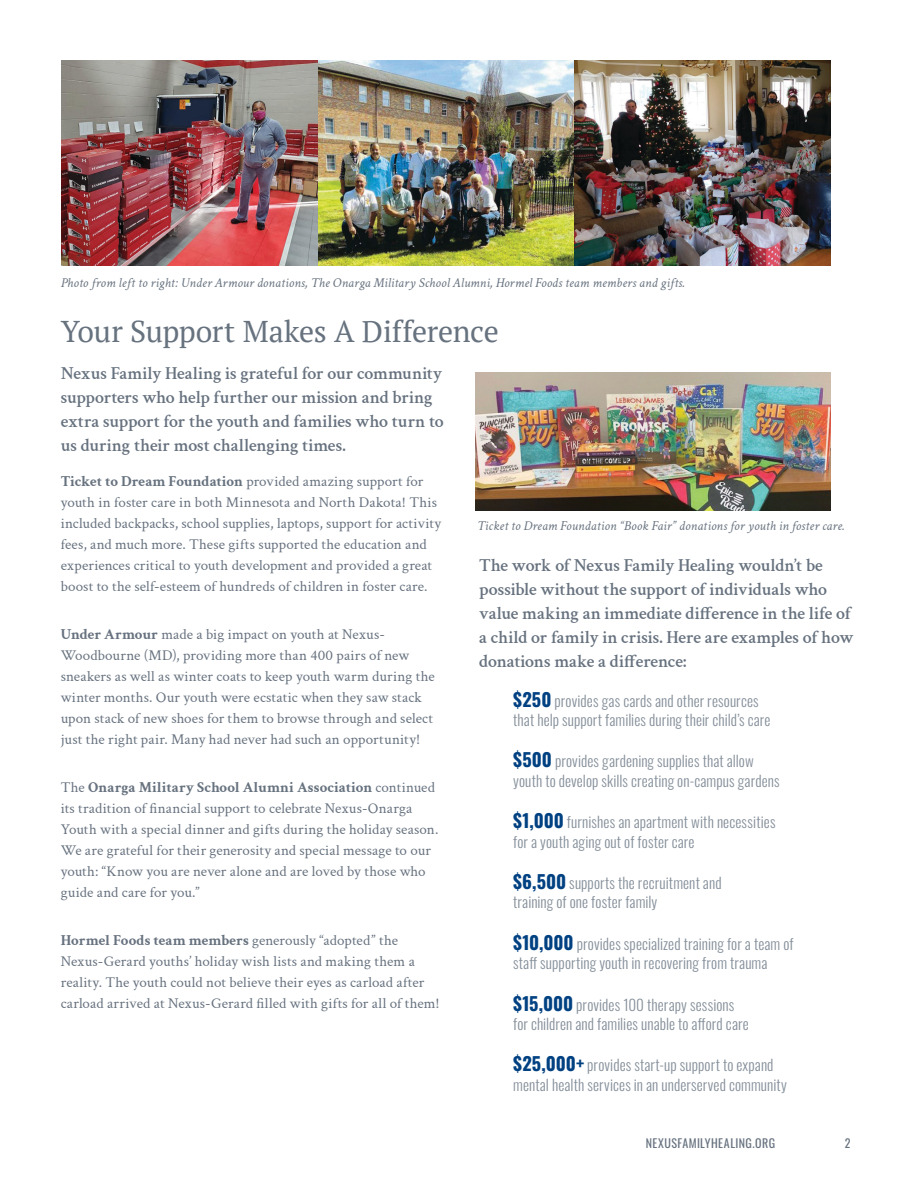
<style>
.page{position:relative;width:918px;height:1188px;background:#fff}
.page>*{position:absolute;margin:0;border:0;box-sizing:border-box;transform-origin:0 0}
.t1{font:30px "PT Serif";letter-spacing:-.015em;color:#67727f}
.t2{font:600 18px/24px "Crimson Text";letter-spacing:-.01em;color:#67727f}
.t3{font:300 15.15px/19.5px "Oswald";letter-spacing:.005em;color:#858f9a}
.t4{font:15px/21px "Crimson Text";letter-spacing:.005em;color:#67727f}
.t5{font:italic 13.5px "Crimson Text";letter-spacing:.005em;color:#67727f}
.t6{font:12px "Oswald";letter-spacing:.035em;color:#67727f}
.s1{font-weight:700}
.s2{font-weight:700;font-size:18.3px;color:#004182}
</style>
<div class="page">
<img style="left:62px;top:60px;width:769px;height:205px">
<img style="left:476px;top:373px;width:354px;height:138px">
<p class="t5" style="left:61px;top:273px;width:626px">Photo from left to right: Under Armour donations, The Onarga Military School Alumni, Hormel Foods team members and gifts.</p>
<h1 class="t1" style="left:61px;top:312px;width:440px">Your Support Makes A Difference</h1>
<p class="t2" style="left:61px;top:360px;width:385px">Nexus Family Healing is grateful for our community supporters who help further our mission and bring extra support for the youth and families who turn to us during their most challenging times.</p>
<p class="t4" style="left:61px;top:470px;width:382px"><span class="s1">Ticket to Dream Foundation</span> provided amazing support for youth in foster care in both Minnesota and North Dakota! This included backpacks, school supplies, laptops, support for activity fees, and much more. These gifts supported the education and experiences critical to youth development and provided a great boost to the self-esteem of hundreds of children in foster care.</p>
<p class="t4" style="left:61px;top:623px;width:376px"><span class="s1">Under Armour</span> made a big impact on youth at Nexus-Woodbourne (MD), providing more than 400 pairs of new sneakers as well as winter coats to keep youth warm during the winter months. Our youth were ecstatic when they saw stack upon stack of new shoes for them to browse through and select just the right pair. Many had never had such an opportunity!</p>
<p class="t4" style="left:61px;top:776px;width:379px">The <span class="s1">Onarga Military School Alumni Association</span> continued its tradition of financial support to celebrate Nexus-Onarga Youth with a special dinner and gifts during the holiday season.<br>We are grateful for their generosity and special message to our youth: “Know you are never alone and are loved by those who guide and care for you.”</p>
<p class="t4" style="left:61px;top:929px;width:380px"><span class="s1">Hormel Foods team members</span> generously “adopted” the Nexus-Gerard youths’ holiday wish lists and making them a reality. The youth could not believe their eyes as carload after carload arrived at Nexus-Gerard filled with gifts for all of them!</p>
<p class="t5" style="left:477px;top:516px;width:369px">Ticket to Dream Foundation “Book Fair” donations for youth in foster care.</p>
<p class="t2" style="left:479px;top:552px;width:376px">The work of Nexus Family Healing wouldn’t be possible without the support of individuals who value making an immediate difference in the life of a child or family in crisis. Here are examples of how donations make a difference:</p>
<p class="t3" style="left:513px;top:689px;width:259px"><span class="s2">$250</span> provides gas cards and other resources that help support families during their child’s care</p>
<p class="t3" style="left:513px;top:750px;width:268px"><span class="s2">$500</span> provides gardening supplies that allow youth to develop skills creating on-campus gardens</p>
<p class="t3" style="left:513px;top:811px;width:264px"><span class="s2">$1,000</span> furnishes an apartment with necessities for a youth aging out of foster care</p>
<p class="t3" style="left:513px;top:871px;width:210px"><span class="s2">$6,500</span> supports the recruitment and training of one foster family</p>
<p class="t3" style="left:513px;top:932px;width:282px"><span class="s2">$10,000</span> provides specialized training for a team of staff supporting youth in recovering from trauma</p>
<p class="t3" style="left:513px;top:993px;width:237px"><span class="s2">$15,000</span> provides 100 therapy sessions for children and families unable to afford care</p>
<p class="t3" style="left:513px;top:1054px;width:275px"><span class="s2">$25,000+</span> provides start-up support to expand mental health services in an underserved community</p>
<p class="t6" style="left:646px;top:1133px;width:131px">NEXUSFAMILYHEALING.ORG</p>
<p class="t6" style="left:845px;top:1133px;width:7px">2</p>
</div>
